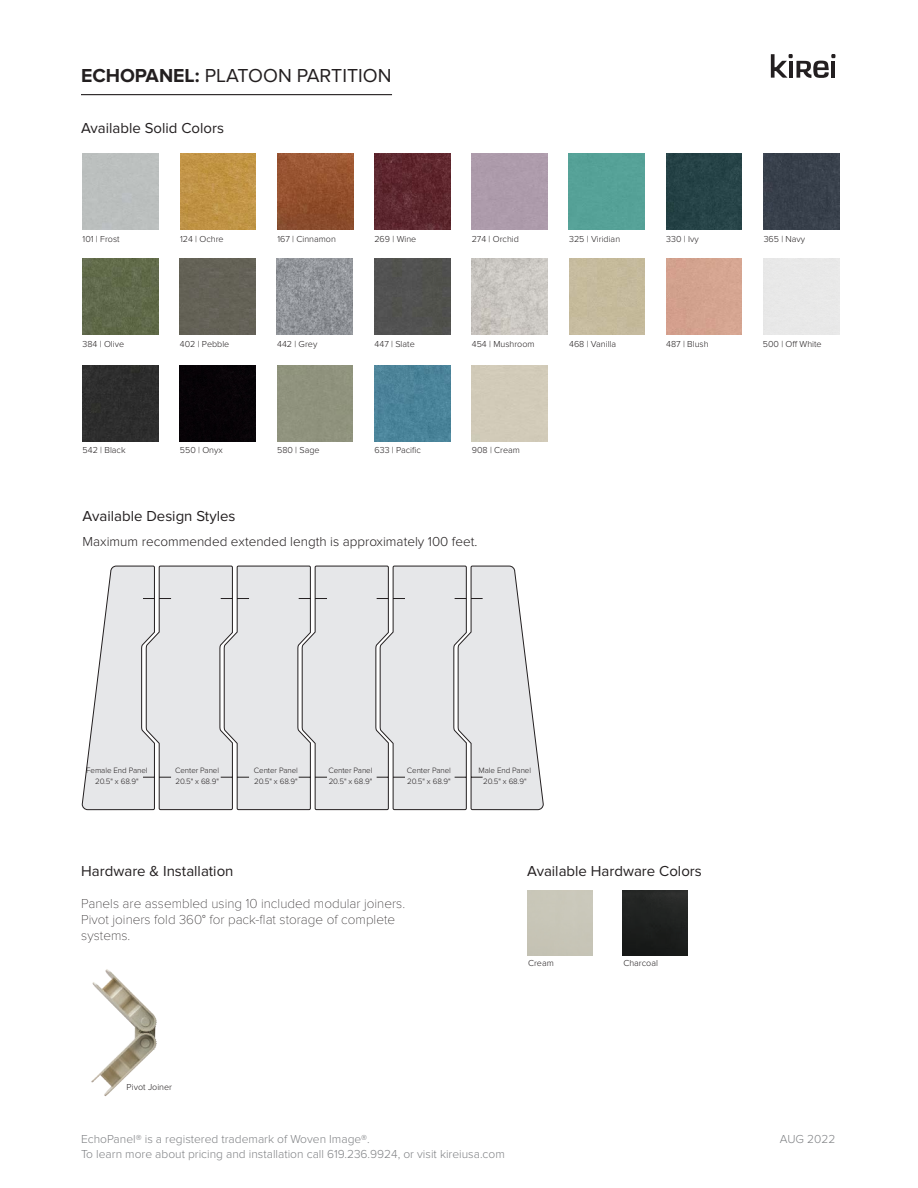
<style>
.page{position:relative;width:918px;height:1188px;background:#fff}
.page>*{position:absolute;margin:0;border:0;box-sizing:border-box;transform-origin:0 0}
.t1{font:19.5px "Proxima Nova";color:#231f20}
.t2{font:15px "Proxima Nova";color:#231f20}
.t3{font:100 13.5px/16.2px "Proxima Nova T";color:#231f20}
.t4{font:300 13.5px "Proxima Nova";color:#231f20}
.t5{font:300 12px/14.4px "Proxima Nova";color:#808285}
.t6{font:300 9px "Proxima Nova";color:#231f20}
.t7{font:300 7.95px "Proxima Nova";letter-spacing:-.01em;color:#231f20}
.s1{font-weight:700}
</style>
<div class="page">
<svg style="left:771px;top:54px;width:64px;height:24px"></svg>
<div style="left:83px;top:365px;width:75px;height:76px;background:#2d2d2d"></div>
<div style="left:180px;top:365px;width:76px;height:76px;background:#070307"></div>
<img style="left:374px;top:365px;width:76px;height:76px">
<img style="left:83px;top:259px;width:75px;height:76px">
<img style="left:472px;top:259px;width:75px;height:76px">
<div style="left:569px;top:154px;width:76px;height:76px;background:#55a197"></div>
<div style="left:666px;top:154px;width:76px;height:76px;background:#264347"></div>
<div style="left:180px;top:259px;width:76px;height:76px;background:#646256"></div>
<img style="left:277px;top:259px;width:76px;height:76px">
<div style="left:764px;top:154px;width:75px;height:76px;background:#38404b"></div>
<img style="left:180px;top:154px;width:76px;height:76px">
<img style="left:374px;top:154px;width:76px;height:76px">
<div style="left:374px;top:259px;width:76px;height:76px;background:#515250"></div>
<img style="left:277px;top:154px;width:76px;height:76px">
<img style="left:91px;top:969px;width:66px;height:128px">
<svg style="left:81px;top:565px;width:463px;height:246px;background:#e1e2e3"></svg>
<img style="left:623px;top:890px;width:65px;height:65px">
<hr style="left:81px;top:94px;width:311px;height:1px;background:#231f20">
<p class="t1" style="left:81px;top:64px;width:312px"><span class="s1">ECHOPANEL:</span> PLATOON PARTITION</p>
<p class="t2" style="left:81px;top:119px;width:145px">Available Solid Colors</p>
<p class="t6" style="left:83px;top:234px;width:39px">101 | Frost</p>
<p class="t6" style="left:180px;top:234px;width:45px">124 | Ochre</p>
<p class="t6" style="left:277px;top:234px;width:60px">167 | Cinnamon</p>
<p class="t6" style="left:374px;top:234px;width:43px">269 | Wine</p>
<p class="t6" style="left:472px;top:234px;width:49px">274 | Orchid</p>
<p class="t6" style="left:569px;top:234px;width:53px">325 | Viridian</p>
<p class="t6" style="left:666px;top:234px;width:34px">330 | Ivy</p>
<p class="t6" style="left:764px;top:234px;width:43px">365 | Navy</p>
<p class="t6" style="left:83px;top:339px;width:43px">384 | Olive</p>
<p class="t6" style="left:180px;top:339px;width:51px">402 | Pebble</p>
<p class="t6" style="left:277px;top:339px;width:42px">442 | Grey</p>
<p class="t6" style="left:375px;top:339px;width:42px">447 | Slate</p>
<p class="t6" style="left:472px;top:339px;width:64px">454 | Mushroom</p>
<p class="t6" style="left:569px;top:339px;width:49px">468 | Vanilla</p>
<p class="t6" style="left:666px;top:339px;width:44px">487 | Blush</p>
<p class="t6" style="left:763px;top:339px;width:60px">500 | Off White</p>
<p class="t6" style="left:83px;top:445px;width:45px">542 | Black</p>
<p class="t6" style="left:180px;top:445px;width:44px">550 | Onyx</p>
<p class="t2" style="left:83px;top:507px;width:154px">Available Design Styles</p>
<p class="t6" style="left:277px;top:445px;width:44px">580 | Sage</p>
<p class="t6" style="left:375px;top:445px;width:48px">633 | Pacific</p>
<p class="t6" style="left:472px;top:445px;width:50px">908 | Cream</p>
<p class="t4" style="left:83px;top:533px;width:396px">Maximum recommended extended length is approximately 100 feet.</p>
<p class="t7" style="left:86px;top:765px;width:63px">Female End Panel</p>
<p class="t7" style="left:95px;top:777px;width:45px">20.5" x 68.9"</p>
<p class="t7" style="left:175px;top:765px;width:45px">Center Panel</p>
<p class="t7" style="left:175px;top:777px;width:45px">20.5" x 68.9"</p>
<p class="t7" style="left:254px;top:765px;width:45px">Center Panel</p>
<p class="t7" style="left:254px;top:777px;width:45px">20.5" x 68.9"</p>
<p class="t7" style="left:328px;top:765px;width:45px">Center Panel</p>
<p class="t7" style="left:329px;top:777px;width:45px">20.5" x 68.9"</p>
<p class="t7" style="left:407px;top:765px;width:45px">Center Panel</p>
<p class="t7" style="left:407px;top:777px;width:45px">20.5" x 68.9"</p>
<p class="t7" style="left:479px;top:765px;width:54px">Male End Panel</p>
<p class="t7" style="left:483px;top:777px;width:45px">20.5" x 68.9"</p>
<p class="t2" style="left:81px;top:863px;width:154px">Hardware &amp; Installation</p>
<p class="t3" style="left:81px;top:895px;width:325px">Panels are assembled using 10 included modular joiners.<br>Pivot joiners fold 360° for pack-flat storage of complete systems.</p>
<p class="t6" style="left:127px;top:1082px;width:47px">Pivot Joiner</p>
<p class="t2" style="left:527px;top:862px;width:176px">Available Hardware Colors</p>
<p class="t6" style="left:528px;top:958px;width:27px">Cream</p>
<p class="t6" style="left:623px;top:958px;width:36px">Charcoal</p>
<h3 class="t5" style="left:81px;top:1132px;width:425px">EchoPanel® is a registered trademark of Woven Image®.<br>To learn more about pricing and installation call 619.236.9924, or visit kireiusa.com</h3>
<h3 class="t5" style="left:780px;top:1132px;width:57px">AUG 2022</h3>
</div>
